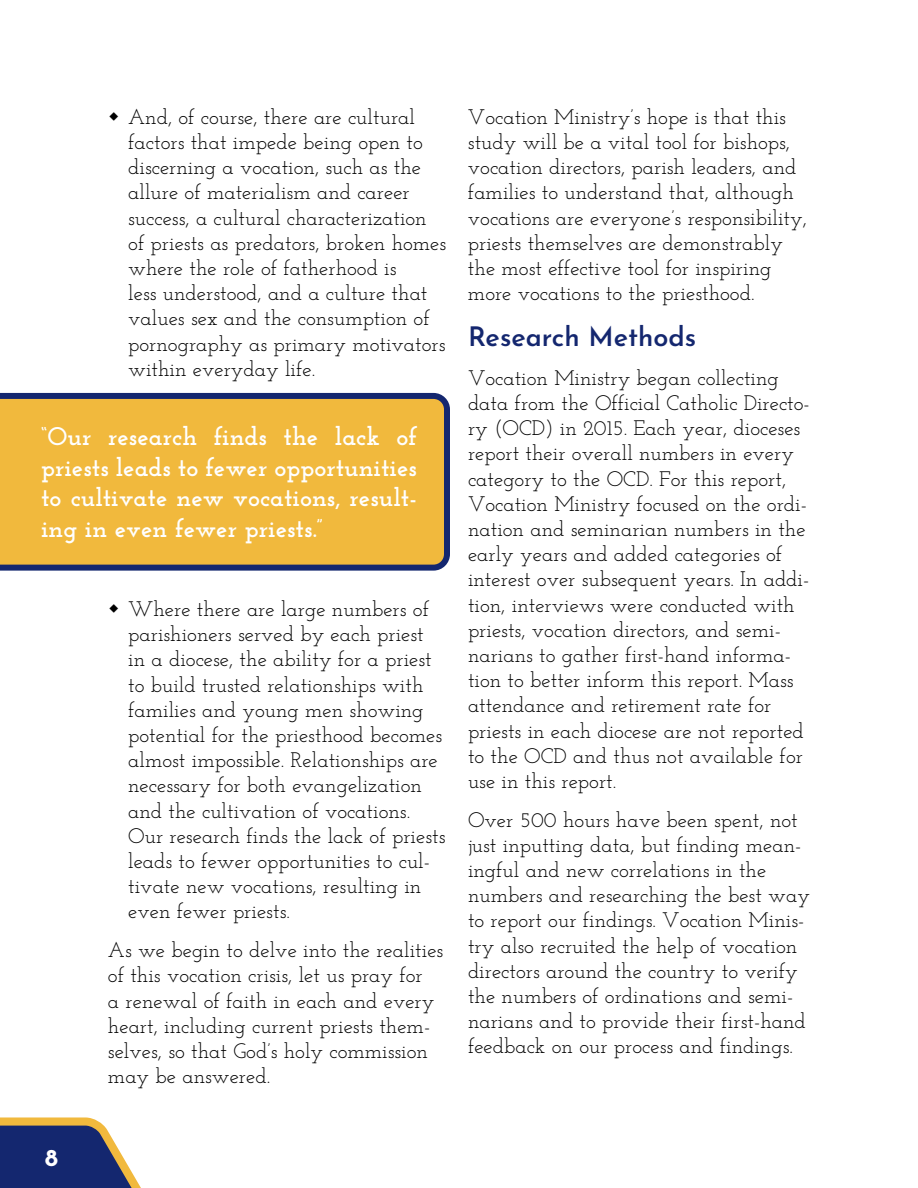
<style>
.page{position:relative;width:918px;height:1188px;background:#fff}
.page>*{position:absolute;margin:0;border:0;box-sizing:border-box;transform-origin:0 0}
.t1{font:600 27px "Josefin Sans";color:#14276f}
.t2{font:700 25.5px/30.6px "Josefin Slab";color:#fff;text-align:justify}
.t3{font:700 24px "Josefin Sans";color:#fff}
.t4{font:21px/25.2px "Josefin Slab";color:#000}
</style>
<div class="page">
<svg style="left:0;top:393px;width:450px;height:178px;background:#e2af40"></svg>
<svg style="left:0;top:1117px;width:141px;height:71px;background:#575c7e"></svg>
<p class="t4" style="left:128px;top:104px;width:320px">And, of course, there are cultural factors that impede being open to discerning a vocation, such as the allure of materialism and career success, a cultural characterization of priests as predators, broken homes where the role of fatherhood is<br>less understood, and a culture that values sex and the consumption of pornography as primary motivators within everyday life.</p>
<p class="t2" style="left:41px;top:421px;width:377px">“Our research finds the lack of priests leads to fewer opportunities to cultivate new vocations, result&shy;ing in even fewer priests.”</p>
<p class="t4" style="left:128px;top:596px;width:319px">Where there are large numbers of parishioners served by each priest in a diocese, the ability for a priest to build trusted relationships with families and young men showing potential for the priesthood becomes almost impossible. Relationships are necessary for both evangelization and the cultivation of vocations.<br>Our research finds the lack of priests leads to fewer opportunities to cul&shy;tivate new vocations, resulting in even fewer priests.</p>
<p class="t4" style="left:108px;top:937px;width:337px">As we begin to delve into the realities of this vocation crisis, let us pray for<br>a renewal of faith in each and every heart, including current priests them&shy;selves, so that God’s holy commission may be answered.</p>
<p class="t4" style="left:468px;top:104px;width:341px">Vocation Ministry’s hope is that this study will be a vital tool for bishops, vocation directors, parish leaders, and families to understand that, although vocations are everyone’s responsibility, priests themselves are demonstrably the most effective tool for inspiring more vocations to the priesthood.</p>
<p class="t1" style="left:468px;top:316px;width:230px">Research Methods</p>
<p class="t4" style="left:468px;top:365px;width:343px">Vocation Ministry began collecting data from the Official Catholic Directo&shy;ry (OCD) in 2015. Each year, dioceses report their overall numbers in every category to the OCD. For this report, Vocation Ministry focused on the ordi&shy;nation and seminarian numbers in the early years and added categories of interest over subsequent years. In addi&shy;tion, interviews were conducted with priests, vocation directors, and semi&shy;narians to gather first-hand informa&shy;tion to better inform this report. Mass attendance and retirement rate for priests in each diocese are not reported to the OCD and thus not available for use in this report.</p>
<p class="t4" style="left:468px;top:807px;width:344px">Over 500 hours have been spent, not just inputting data, but finding mean&shy;ingful and new correlations in the numbers and researching the best way to report our findings. Vocation Minis&shy;try also recruited the help of vocation directors around the country to verify the numbers of ordinations and semi&shy;narians and to provide their first-hand feedback on our process and findings.</p>
<p class="t3" style="left:45px;top:1140px;width:14px">8</p>
</div>
